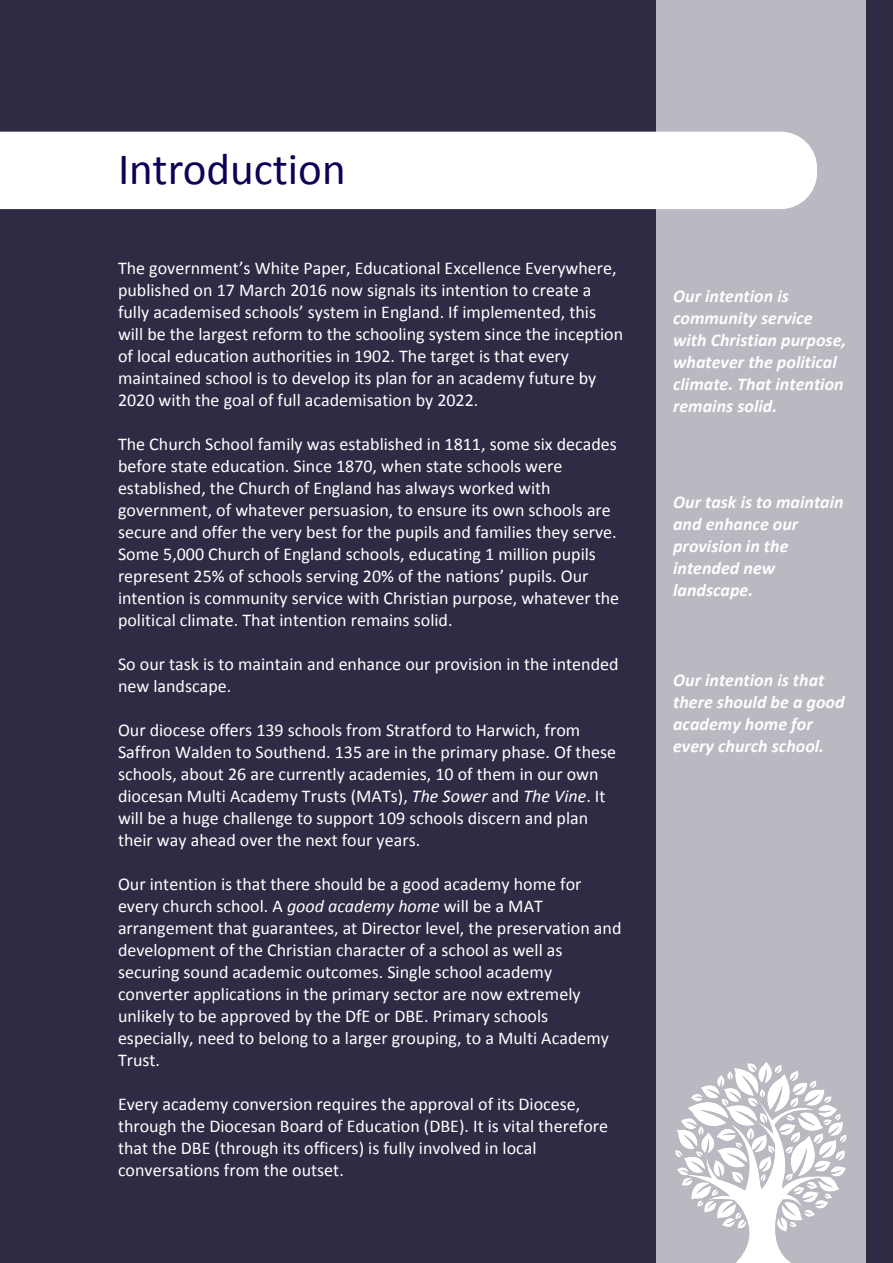
<style>
.page{position:relative;width:893px;height:1263px;background:#2e2b45}
.page>*{position:absolute;margin:0;border:0;box-sizing:border-box;transform-origin:0 0}
.t1{font:45px "Calibri";color:#100057}
.t2{font:18px/22px "Calibri";color:#fff}
.t3{font:italic 700 18px/22px "Calibri";color:#fefefe}
.s1{font-style:italic}
</style>
<div class="page">
<div style="left:656px;top:0;width:210px;height:1263px;background:#bab9c2"></div>
<svg style="left:675px;top:1062px;width:172px;height:201px"></svg>
<div style="left:0;top:132px;width:817px;height:77px;background:#fff"></div>
<h1 class="t1" style="left:118px;top:150px;width:229px">Introduction</h1>
<p class="t2" style="left:118px;top:259px;width:507px">The government’s White Paper, Educational Excellence Everywhere, published on 17 March 2016 now signals its intention to create a fully academised schools’ system in England. If implemented, this will be the largest reform to the schooling system since the inception of local education authorities in 1902. The target is that every maintained school is to develop its plan for an academy future by 2020 with the goal of full academisation by 2022.</p>
<p class="t2" style="left:118px;top:435px;width:503px">The Church School family was established in 1811, some six decades before state education. Since 1870, when state schools were established, the Church of England has always worked with government, of whatever persuasion, to ensure its own schools are secure and offer the very best for the pupils and families they serve.<br>Some 5,000 Church of England schools, educating 1 million pupils represent 25% of schools serving 20% of the nations’ pupils. Our intention is community service with Christian purpose, whatever the political climate. That intention remains solid.</p>
<p class="t2" style="left:118px;top:655px;width:502px">So our task is to maintain and enhance our provision in the intended new landscape.</p>
<p class="t2" style="left:118px;top:721px;width:500px">Our diocese offers 139 schools from Stratford to Harwich, from Saffron Walden to Southend. 135 are in the primary phase. Of these schools, about 26 are currently academies, 10 of them in our own diocesan Multi Academy Trusts (MATs), <span class="s1">The Sower</span> and <span class="s1">The Vine</span>. It will be a huge challenge to support 109 schools discern and plan their way ahead over the next four years.</p>
<p class="t2" style="left:118px;top:874px;width:505px">Our intention is that there should be a good academy home for every church school. A <span class="s1">good academy home</span> will be a MAT arrangement that guarantees, at Director level, the preservation and development of the Christian character of a school as well as securing sound academic outcomes. Single school academy converter applications in the primary sector are now extremely unlikely to be approved by the DfE or DBE. Primary schools especially, need to belong to a larger grouping, to a Multi Academy Trust.</p>
<p class="t2" style="left:118px;top:1094px;width:492px">Every academy conversion requires the approval of its Diocese, through the Diocesan Board of Education (DBE). It is vital therefore that the DBE (through its officers) is fully involved in local conversations from the outset.</p>
<p class="t3" style="left:673px;top:286px;width:174px">Our intention is community service with Christian purpose, whatever the political climate. That intention remains solid.</p>
<p class="t3" style="left:673px;top:493px;width:172px">Our task is to maintain and enhance our provision in the intended new landscape.</p>
<p class="t3" style="left:673px;top:671px;width:173px">Our intention is that there should be a good academy home for every church school.</p>
</div>
